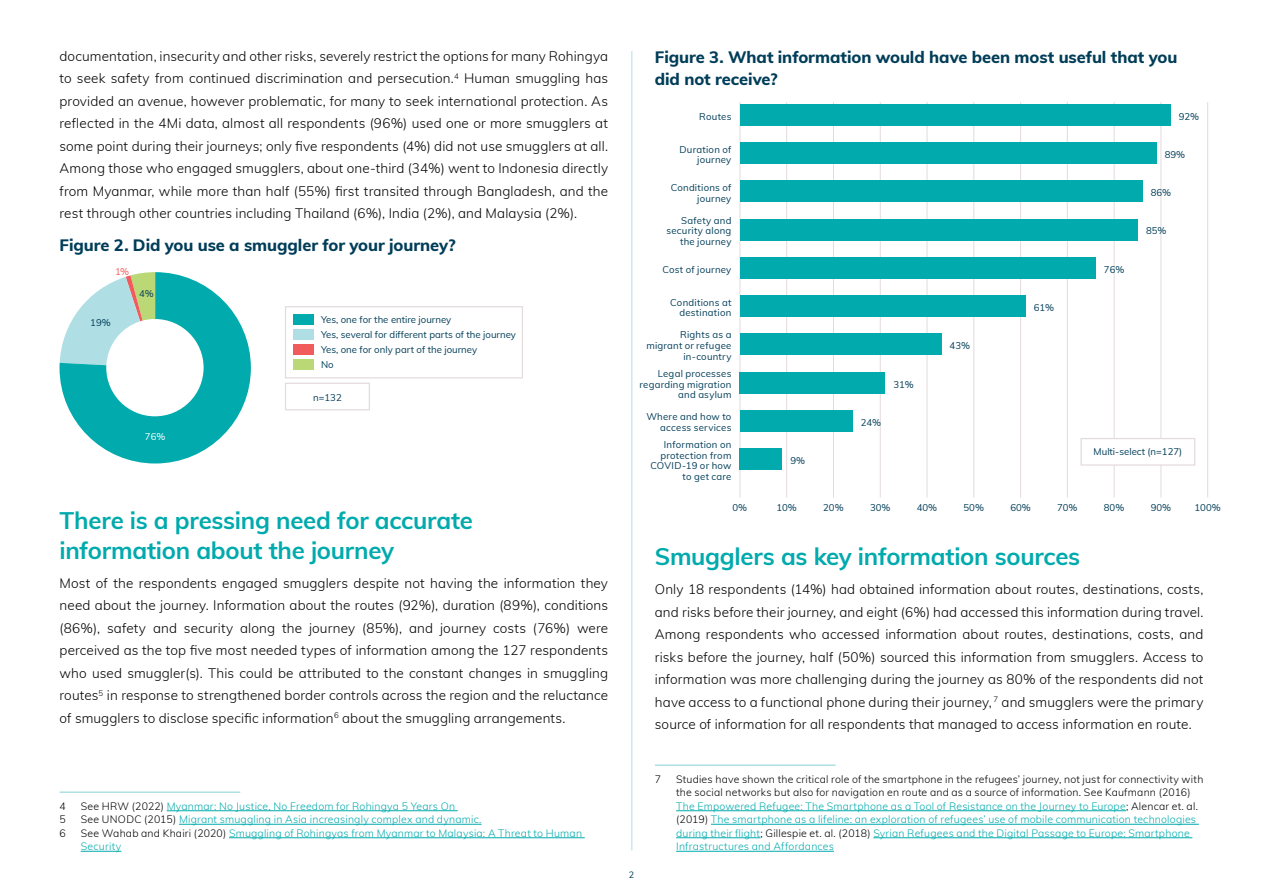
<style>
.page{position:relative;width:1263px;height:893px;background:#fff}
.page>*{position:absolute;margin:0;border:0;box-sizing:border-box;transform-origin:0 0}
.t1{font:700 24px/30px "Muli";letter-spacing:-.01em;color:#00aaad}
.t2{font:800 16.5px/22.5px "Muli";letter-spacing:-.005em;color:#003d58}
.t3{font:300 13.5px/22.5px "Muli";letter-spacing:.01em;color:#000;text-align:justify}
.t4{font:300 10.5px/13.5px "Muli";letter-spacing:.02em;color:#00aaad}
.t5{font:300 10.5px "Muli";color:#000}
.t6{font:9.6px/10.8px "Muli";letter-spacing:.025em;color:#003d58;text-align:right}
.t7{font:9.6px/15px "Muli";color:#003d58}
.t8{font:9.6px "Muli";color:#fff}
.t9{font:9.6px "Muli";color:#f15b5b}
.t10{font:9px "Muli";color:#003d58}
.s1{color:#000}
</style>
<div class="page">
<hr style="left:631px;top:51px;width:1px;height:799px;background:#afdfe4">
<hr style="left:60px;top:791px;width:180px;height:2px;background:#afdfe4">
<hr style="left:167px;top:810px;width:291px;height:1px;background:#00aaad">
<hr style="left:179px;top:824px;width:303px;height:1px;background:#00aaad">
<hr style="left:229px;top:837px;width:356px;height:1px;background:#00aaad">
<hr style="left:81px;top:851px;width:40px;height:1px;background:#00aaad">
<hr style="left:655px;top:764px;width:181px;height:2px;background:#afdfe4">
<hr style="left:676px;top:810px;width:450px;height:1px;background:#00aaad">
<hr style="left:711px;top:824px;width:488px;height:1px;background:#00aaad">
<hr style="left:676px;top:837px;width:84px;height:1px;background:#00aaad">
<hr style="left:873px;top:837px;width:319px;height:1px;background:#00aaad">
<hr style="left:676px;top:851px;width:158px;height:1px;background:#00aaad">
<svg style="left:60px;top:272px;width:191px;height:191px"></svg>
<div style="left:285px;top:383px;width:85px;height:27px;background:#fff;border:1px solid #e3dadd"></div>
<div style="left:285px;top:306px;width:238px;height:72px;background:#fff;border:1px solid #e3dadd"></div>
<div style="left:293px;top:315px;width:21px;height:10px;background:#00aaad"></div>
<div style="left:293px;top:330px;width:21px;height:10px;background:#afdfe4"></div>
<div style="left:293px;top:344px;width:21px;height:11px;background:#f15b5b"></div>
<div style="left:293px;top:359px;width:21px;height:10px;background:#bbd876"></div>
<hr style="left:739px;top:102px;width:1px;height:395px;background:#e3dadd">
<hr style="left:786px;top:102px;width:1px;height:395px;background:#e3dadd">
<hr style="left:880px;top:102px;width:1px;height:395px;background:#e3dadd">
<hr style="left:927px;top:102px;width:1px;height:395px;background:#e3dadd">
<hr style="left:973px;top:102px;width:1px;height:395px;background:#e3dadd">
<hr style="left:1020px;top:102px;width:1px;height:395px;background:#e3dadd">
<hr style="left:1067px;top:102px;width:1px;height:395px;background:#e3dadd">
<hr style="left:833px;top:102px;width:1px;height:395px;background:#e3dadd">
<hr style="left:1207px;top:102px;width:1px;height:395px;background:#e3dadd">
<hr style="left:1114px;top:102px;width:1px;height:395px;background:#e3dadd">
<hr style="left:1160px;top:102px;width:1px;height:395px;background:#e3dadd">
<div style="left:740px;top:104px;width:430px;height:21px;background:#00aaad"></div>
<div style="left:740px;top:142px;width:416px;height:22px;background:#00aaad"></div>
<div style="left:740px;top:181px;width:402px;height:21px;background:#00aaad"></div>
<div style="left:740px;top:219px;width:397px;height:21px;background:#00aaad"></div>
<div style="left:740px;top:257px;width:355px;height:22px;background:#00aaad"></div>
<div style="left:740px;top:296px;width:285px;height:21px;background:#00aaad"></div>
<div style="left:740px;top:334px;width:201px;height:21px;background:#00aaad"></div>
<div style="left:740px;top:372px;width:145px;height:21px;background:#00aaad"></div>
<div style="left:740px;top:410px;width:112px;height:22px;background:#00aaad"></div>
<div style="left:740px;top:449px;width:42px;height:21px;background:#00aaad"></div>
<div style="left:1080px;top:438px;width:115px;height:28px;background:#fff;border:1px solid #e3dadd"></div>
<p class="t3" style="left:60px;top:44px;width:550px">documentation, insecurity and other risks, severely restrict the options for many Rohingya to seek safety from continued discrimination and persecution.<sup>4</sup> Human smuggling has provided an avenue, however problematic, for many to seek international protection. As reflected in the 4Mi data, almost all respondents (96%) used one or more smugglers at some point during their journeys; only five respondents (4%) did not use smugglers at all.<br>Among those who engaged smugglers, about one-third (34%) went to Indonesia directly from Myanmar, while more than half (55%) first transited through Bangladesh, and the rest through other countries including Thailand (6%), India (2%), and Malaysia (2%).</p>
<p class="t2" style="left:60px;top:233px;width:398px">Figure 2. Did you use a smuggler for your journey?</p>
<p class="t9" style="left:115px;top:264px;width:16px">1%</p>
<p class="t6" style="left:90px;top:316px;width:22px">19%</p>
<p class="t6" style="left:139px;top:288px;width:16px">4%</p>
<p class="t8" style="left:145px;top:429px;width:22px">76%</p>
<p class="t7" style="left:321px;top:311px;width:196px">Yes, one for the entire journey<br>Yes, several for different parts of the journey<br>Yes, one for only part of the journey<br>No</p>
<p class="t6" style="left:313px;top:392px;width:30px">n=132</p>
<h1 class="t1" style="left:60px;top:504px;width:415px">There is a pressing need for accurate information about the journey</h1>
<p class="t3" style="left:60px;top:571px;width:550px">Most of the respondents engaged smugglers despite not having the information they need about the journey. Information about the routes (92%), duration (89%), conditions (86%), safety and security along the journey (85%), and journey costs (76%) were perceived as the top five most needed types of information among the 127 respondents who used smuggler(s). This could be attributed to the constant changes in smuggling routes<sup>5</sup> in response to strengthened border controls across the region and the reluctance of smugglers to disclose specific information<sup>6</sup> about the smuggling arrangements.</p>
<p class="t5" style="left:60px;top:798px;width:8px">4</p>
<p class="t4" style="left:81px;top:799px;width:376px"><span class="s1">See HRW (2022)</span> Myanmar: No Justice, No Freedom for Rohingya 5 Years On</p>
<p class="t5" style="left:60px;top:812px;width:8px">5</p>
<p class="t4" style="left:81px;top:812px;width:402px"><span class="s1">See UNODC (2015)</span> Migrant smuggling in Asia increasingly complex and dynamic.</p>
<p class="t5" style="left:60px;top:825px;width:8px">6</p>
<p class="t4" style="left:81px;top:826px;width:503px"><span class="s1">See Wahab and Khairi (2020)</span> Smuggling of Rohingyas from Myanmar to Malaysia: A Threat to Human<br>Security</p>
<p class="t2" style="left:655px;top:45px;width:524px">Figure 3. What information would have been most useful that you did not receive?</p>
<p class="t6" style="left:699px;top:110px;width:34px">Routes</p>
<p class="t6" style="left:679px;top:143px;width:53px">Duration of journey</p>
<p class="t6" style="left:671px;top:181px;width:62px">Conditions of journey</p>
<p class="t6" style="left:666px;top:214px;width:66px">Safety and security along the journey</p>
<p class="t6" style="left:662px;top:263px;width:70px">Cost of journey</p>
<p class="t6" style="left:670px;top:296px;width:63px">Conditions at destination</p>
<p class="t6" style="left:646px;top:329px;width:87px">Rights as a migrant or refugee in-country</p>
<p class="t6" style="left:639px;top:367px;width:93px">Legal processes regarding migration and asylum</p>
<p class="t6" style="left:646px;top:411px;width:87px">Where and how to access services</p>
<p class="t6" style="left:650px;top:439px;width:83px">Information on protection from<br>COVID-19 or how to get care</p>
<p class="t6" style="left:790px;top:455px;width:16px">9%</p>
<p class="t6" style="left:861px;top:416px;width:22px">24%</p>
<p class="t6" style="left:893px;top:378px;width:22px">31%</p>
<p class="t6" style="left:949px;top:340px;width:22px">43%</p>
<p class="t6" style="left:1034px;top:302px;width:22px">61%</p>
<p class="t6" style="left:1104px;top:263px;width:22px">76%</p>
<p class="t6" style="left:1179px;top:110px;width:22px">92%</p>
<p class="t6" style="left:1165px;top:149px;width:22px">89%</p>
<p class="t6" style="left:1151px;top:187px;width:22px">86%</p>
<p class="t6" style="left:1146px;top:225px;width:22px">85%</p>
<p class="t7" style="left:1094px;top:444px;width:90px">Multi-select (n=127)</p>
<p class="t6" style="left:732px;top:501px;width:16px">0%</p>
<p class="t6" style="left:776px;top:501px;width:22px">10%</p>
<p class="t6" style="left:823px;top:501px;width:22px">20%</p>
<p class="t6" style="left:870px;top:501px;width:22px">30%</p>
<p class="t6" style="left:917px;top:501px;width:22px">40%</p>
<p class="t6" style="left:963px;top:501px;width:22px">50%</p>
<p class="t6" style="left:1010px;top:501px;width:22px">60%</p>
<p class="t6" style="left:1057px;top:501px;width:22px">70%</p>
<p class="t6" style="left:1104px;top:501px;width:22px">80%</p>
<p class="t6" style="left:1151px;top:501px;width:22px">90%</p>
<p class="t6" style="left:1194px;top:501px;width:28px">100%</p>
<h1 class="t1" style="left:655px;top:540px;width:427px">Smugglers as key information sources</h1>
<p class="t3" style="left:655px;top:577px;width:550px">Only 18 respondents (14%) had obtained information about routes, destinations, costs, and risks before their journey, and eight (6%) had accessed this information during travel.<br>Among respondents who accessed information about routes, destinations, costs, and risks before the journey, half (50%) sourced this information from smugglers. Access to information was more challenging during the journey as 80% of the respondents did not have access to a functional phone during their journey, <sup>7</sup> and smugglers were the primary source of information for all respondents that managed to access information en route.</p>
<p class="t10" style="left:629px;top:868px;width:7px">2</p>
<p class="t5" style="left:655px;top:771px;width:8px">7</p>
<p class="t4" style="left:676px;top:772px;width:529px"><span class="s1">Studies have shown the critical role of the smartphone in the refugees’ journey, not just for connectivity with the social networks but also for navigation en route and as a source of information. See Kaufmann (2016)<br></span>The Empowered Refugee: The Smartphone as a Tool of Resistance on the Journey to Europe<span class="s1">; Alencar et. al. (2019)</span> The smartphone as a lifeline: an exploration of refugees’ use of mobile communication technologies during their flight<span class="s1">; Gillespie et. al. (2018)</span> Syrian Refugees and the Digital Passage to Europe: Smartphone Infrastructures and Affordances</p>
</div>
